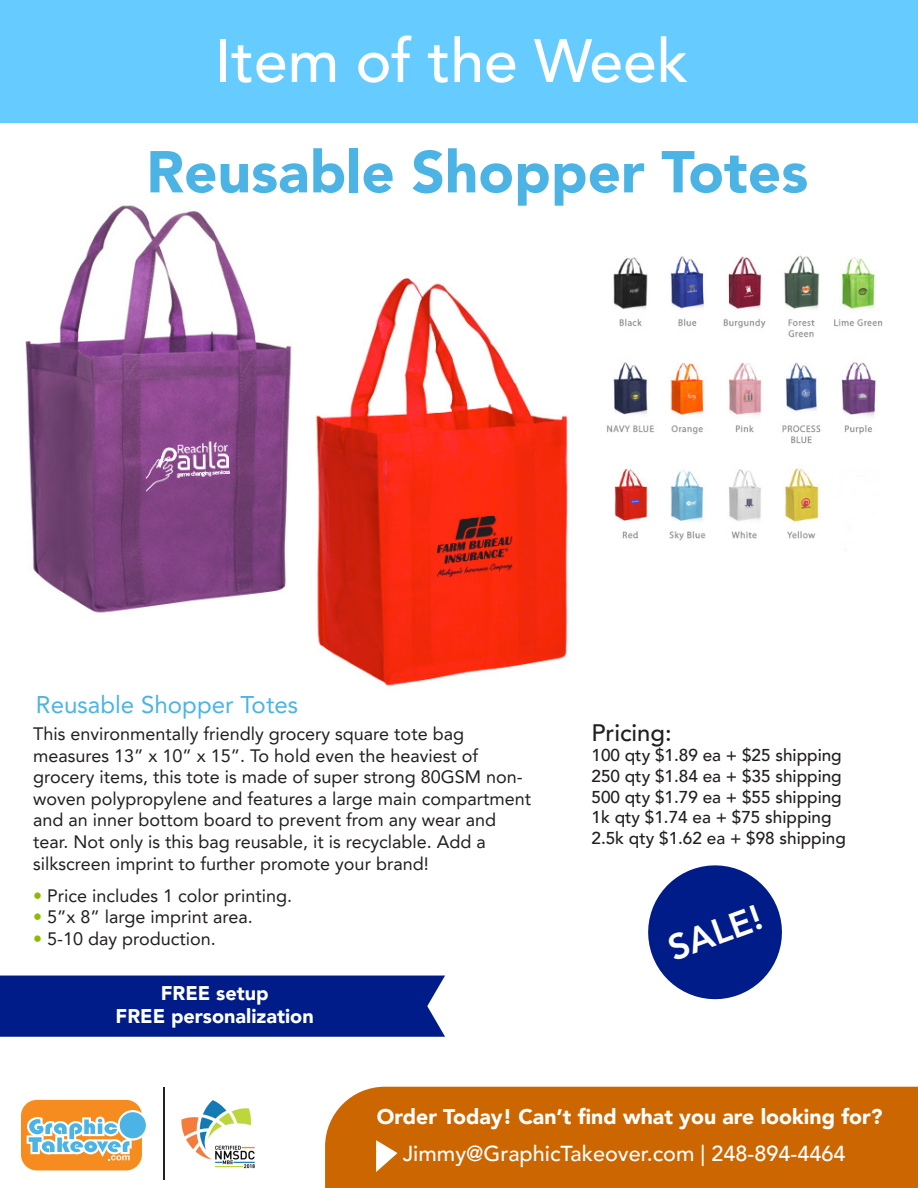
<style>
.page{position:relative;width:918px;height:1188px;background:#fff}
.page>*{position:absolute;margin:0;border:0;box-sizing:border-box;transform-origin:0 0}
.t1{font:500 60.6px "Avenir LT Pro";color:#fff}
.t2{font:900 58.35px "Avenir LT Pro";color:#4cb4e5}
.t3{font:800 35.7px "Avenir LT Pro";color:#fff}
.t4{font:24.15px "Avenir LT Pro";color:#4cb4e5}
.t5{font:500 23.85px "Avenir LT Pro";color:#231f20}
.t6{font:500 21.6px "Avenir LT Pro";color:#fff}
.t7{font:900 21.3px "Avenir LT Pro";color:#fff}
.t8{font:900 19.8px "Avenir LT Pro";color:#fff}
.t9{font:18px/21.6px "Avenir LT Pro";color:#231f20}
.t10{font:500 17.1px "Avenir LT Pro";color:#231f20}
.s1{color:#8dbb00}
</style>
<div class="page">
<div style="left:0;top:0;width:918px;height:123px;background:#6cf"></div>
<div style="left:325px;top:1087px;width:593px;height:101px;background:#c60"></div>
<svg style="left:376px;top:1140px;width:22px;height:32px"></svg>
<div style="left:21px;top:1100px;width:121px;height:70px;background:#f68b1f;border-radius:16px"></div>
<svg style="left:27px;top:1110px;width:119px;height:50px"></svg>
<img style="left:181px;top:1100px;width:74px;height:69px">
<hr style="left:163px;top:1087px;width:2px;height:93px;background:#231f20">
<img style="left:25px;top:205px;width:267px;height:408px">
<img style="left:316px;top:278px;width:252px;height:408px">
<div style="left:0;top:976px;width:445px;height:61px;background:#001c88"></div>
<img style="left:606px;top:255px;width:277px;height:286px">
<svg style="left:648px;top:865px;width:134px;height:135px"></svg>
<h1 class="t1" style="left:215px;top:25px;width:475px">Item of the Week</h1>
<p class="t2" style="left:146px;top:137px;width:664px">Reusable Shopper Totes</p>
<p class="t4" style="left:36px;top:690px;width:264px">Reusable Shopper Totes</p>
<p class="t9" style="left:33px;top:723px;width:499px">This environmentally friendly grocery square tote bag measures 13” x 10” x 15”. To hold even the heaviest of grocery items, this tote is made of super strong 80GSM non&shy;woven polypropylene and features a large main compartment and an inner bottom board to prevent from any wear and tear. Not only is this bag reusable, it is recyclable. Add a silkscreen imprint to further promote your brand!</p>
<p class="t9" style="left:33px;top:884px;width:261px"><span class="s1">•</span> Price includes 1 color printing.</p>
<p class="t9" style="left:33px;top:906px;width:221px"><span class="s1">•</span> 5”x 8” large imprint area.</p>
<p class="t9" style="left:33px;top:928px;width:184px"><span class="s1">•</span> 5-10 day production.</p>
<p class="t8" style="left:161px;top:981px;width:109px">FREE setup</p>
<p class="t8" style="left:116px;top:1005px;width:200px">FREE personalization</p>
<p class="t5" style="left:591px;top:718px;width:82px">Pricing:</p>
<p class="t10" style="left:591px;top:745px;width:252px">100 qty $1.89 ea + $25 shipping</p>
<p class="t10" style="left:591px;top:766px;width:252px">250 qty $1.84 ea + $35 shipping</p>
<p class="t10" style="left:591px;top:786px;width:252px">500 qty $1.79 ea + $55 shipping</p>
<p class="t10" style="left:591px;top:807px;width:242px">1k qty $1.74 ea + $75 shipping</p>
<p class="t10" style="left:591px;top:828px;width:256px">2.5k qty $1.62 ea + $98 shipping</p>
<p class="t3" style="left:662px;top:929px;width:99px;rotate:-20deg">SALE!</p>
<p class="t7" style="left:377px;top:1103px;width:507px">Order Today! Can’t find what you are looking for?</p>
<p class="t6" style="left:403px;top:1141px;width:444px">Jimmy@GraphicTakeover.com | 248-894-4464</p>
</div>
